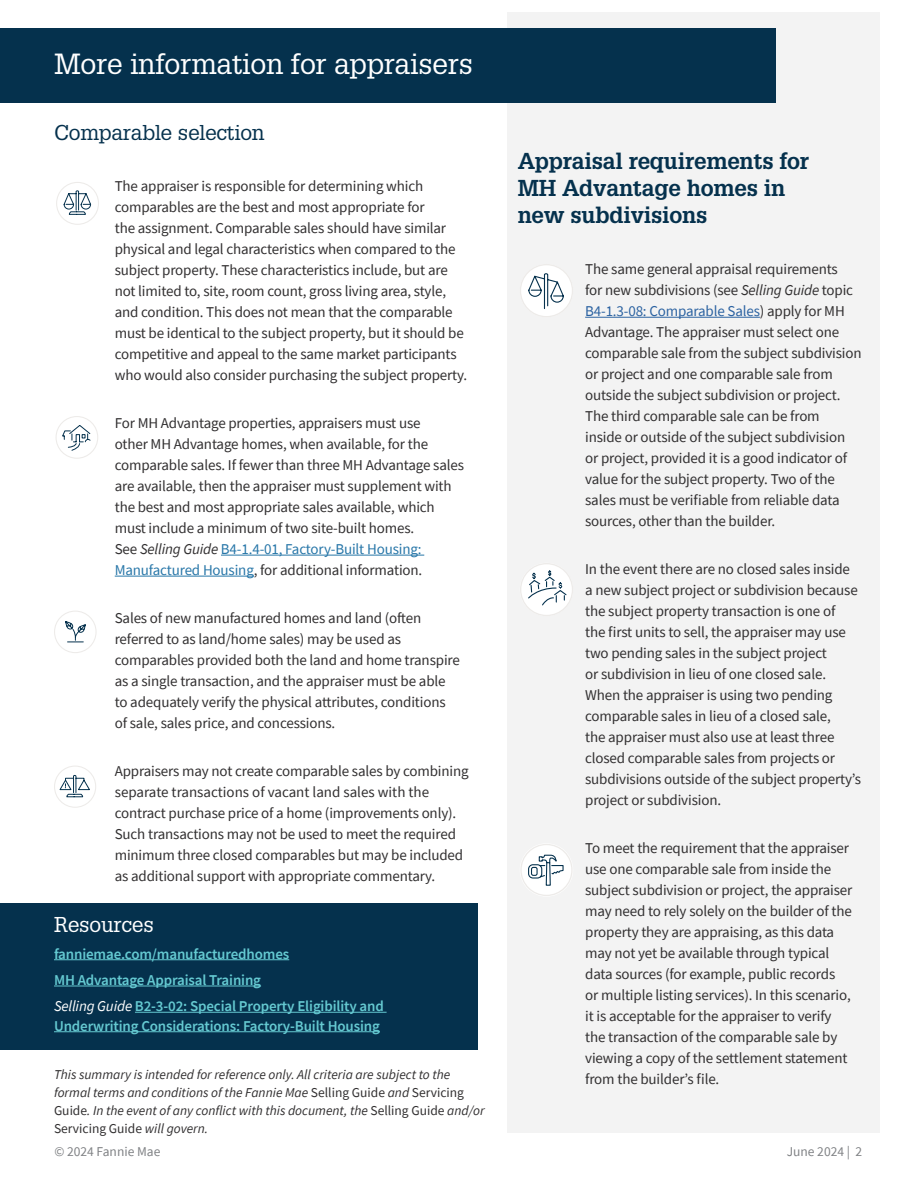
<style>
.page{position:relative;width:918px;height:1188px;background:#fff}
.page>*{position:absolute;margin:0;border:0;box-sizing:border-box;transform-origin:0 0}
.t1{font:28.5px "Glypha LT Std";letter-spacing:-.01em;color:#fff}
.t2{font:700 22.5px/27px "Glypha LT Std";letter-spacing:-.01em;color:#05314d}
.t3{font:21px "Glypha LT Std";letter-spacing:-.01em;color:#05314d}
.t4{font:21px "Glypha LT Std";letter-spacing:-.01em;color:#fff}
.t5{font:15px/21px "Source Sans Pro";letter-spacing:-.01em;color:#312f30}
.t6{font:600 15px/19.5px "Source Sans Pro";letter-spacing:-.01em;color:#65c9d1}
.t7{font:600 15px "Source Sans Pro";letter-spacing:-.01em;color:#65cad2}
.t8{font:italic 13.5px/18px "Source Sans Pro";color:#312f30}
.t9{font:13.5px "Source Sans Pro";color:#808285}
.s1{font-style:italic}
.s2{color:#2776a8}
.s3{color:#2b62a1}
.s4{font-weight:400;font-style:italic;color:#fff}
.s5{font-style:normal}
</style>
<div class="page">
<div style="left:0;top:903px;width:478px;height:147px;background:#05314d"></div>
<div style="left:508px;top:13px;width:372px;height:1120px;background:#f3f3f3"></div>
<div style="left:0;top:29px;width:775px;height:74px;background:#05314d"></div>
<hr style="left:221px;top:555px;width:203px;height:1px;background:#2776a8">
<hr style="left:115px;top:576px;width:139px;height:1px;background:#2776a8">
<hr style="left:585px;top:317px;width:175px;height:1px;background:#2b62a1">
<hr style="left:54px;top:959px;width:235px;height:1px;background:#65cad2">
<hr style="left:54px;top:986px;width:207px;height:1px;background:#65cad2">
<hr style="left:135px;top:1012px;width:252px;height:1px;background:#65c9d1">
<hr style="left:54px;top:1031px;width:326px;height:1px;background:#65c9d1">
<svg style="left:522px;top:565px;width:49px;height:49px"></svg>
<svg style="left:56px;top:182px;width:43px;height:43px"></svg>
<svg style="left:56px;top:416px;width:42px;height:43px"></svg>
<svg style="left:54px;top:611px;width:43px;height:42px"></svg>
<svg style="left:54px;top:766px;width:42px;height:42px"></svg>
<svg style="left:522px;top:266px;width:49px;height:50px"></svg>
<svg style="left:522px;top:846px;width:49px;height:48px"></svg>
<p class="t1" style="left:54px;top:47px;width:420px">More information for appraisers</p>
<p class="t3" style="left:54px;top:120px;width:212px">Comparable selection</p>
<p class="t5" style="left:115px;top:175px;width:354px">The appraiser is responsible for determining which comparables are the best and most appropriate for<br>the assignment. Comparable sales should have similar physical and legal characteristics when compared to the subject property. These characteristics include, but are not limited to, site, room count, gross living area, style, and condition. This does not mean that the comparable must be identical to the subject property, but it should be competitive and appeal to the same market participants who would also consider purchasing the subject property.</p>
<p class="t5" style="left:115px;top:412px;width:351px">For MH Advantage properties, appraisers must use<br>other MH Advantage homes, when available, for the comparable sales. If fewer than three MH Advantage sales are available, then the appraiser must supplement with the best and most appropriate sales available, which must include a minimum of two site-built homes.<br>See <span class="s1">Selling Guide</span> <span class="s2">B4-1.4-01, Factory-Built Housing:<br>Manufactured Housing</span>, for additional information.</p>
<p class="t5" style="left:115px;top:607px;width:347px">Sales of new manufactured homes and land (often referred to as land/home sales) may be used as comparables provided both the land and home transpire as a single transaction, and the appraiser must be able to adequately verify the physical attributes, conditions of sale, sales price, and concessions.</p>
<p class="t5" style="left:115px;top:760px;width:355px">Appraisers may not create comparable sales by combining separate transactions of vacant land sales with the contract purchase price of a home (improvements only).<br>Such transactions may not be used to meet the required minimum three closed comparables but may be included as additional support with appropriate commentary.</p>
<p class="t2" style="left:518px;top:147px;width:293px">Appraisal requirements for<br>MH Advantage homes in new subdivisions</p>
<p class="t5" style="left:585px;top:259px;width:278px">The same general appraisal requirements<br>for new subdivisions (see <span class="s1">Selling Guide</span> topic <span class="s3">B4-1.3-08: Comparable Sales</span>) apply for MH Advantage. The appraiser must select one comparable sale from the subject subdivision or project and one comparable sale from outside the subject subdivision or project.<br>The third comparable sale can be from<br>inside or outside of the subject subdivision or project, provided it is a good indicator of value for the subject property. Two of the sales must be verifiable from reliable data sources, other than the builder.</p>
<p class="t5" style="left:585px;top:559px;width:277px">In the event there are no closed sales inside a new subject project or subdivision because the subject property transaction is one of<br>the first units to sell, the appraiser may use two pending sales in the subject project<br>or subdivision in lieu of one closed sale.<br>When the appraiser is using two pending comparable sales in lieu of a closed sale,<br>the appraiser must also use at least three closed comparable sales from projects or subdivisions outside of the subject property’s project or subdivision.</p>
<p class="t5" style="left:585px;top:838px;width:269px">To meet the requirement that the appraiser use one comparable sale from inside the subject subdivision or project, the appraiser may need to rely solely on the builder of the property they are appraising, as this data may not yet be available through typical data sources (for example, public records<br>or multiple listing services). In this scenario, it is acceptable for the appraiser to verify the transaction of the comparable sale by viewing a copy of the settlement statement from the builder’s file.</p>
<p class="t4" style="left:54px;top:912px;width:101px">Resources</p>
<p class="t7" style="left:54px;top:944px;width:237px">fanniemae.com/manufacturedhomes</p>
<p class="t7" style="left:54px;top:970px;width:209px">MH Advantage Appraisal Training</p>
<p class="t6" style="left:54px;top:996px;width:331px"><span class="s4">Selling Guide</span> B2-3-02: Special Property Eligibility and<br>Underwriting Considerations: Factory-Built Housing</p>
<p class="t8" style="left:54px;top:1065px;width:432px">This summary is intended for reference only. All criteria are subject to the formal terms and conditions of the Fannie Mae <span class="s5">Selling Guide</span> and <span class="s5">Servicing Guide</span>. In the event of any conflict with this document, the <span class="s5">Selling Guide</span> and/or <span class="s5">Servicing Guide</span> will govern.</p>
<p class="t9" style="left:54px;top:1143px;width:108px">© 2024 Fannie Mae</p>
<p class="t9" style="left:787px;top:1143px;width:77px">June 2024 | 2</p>
</div>
